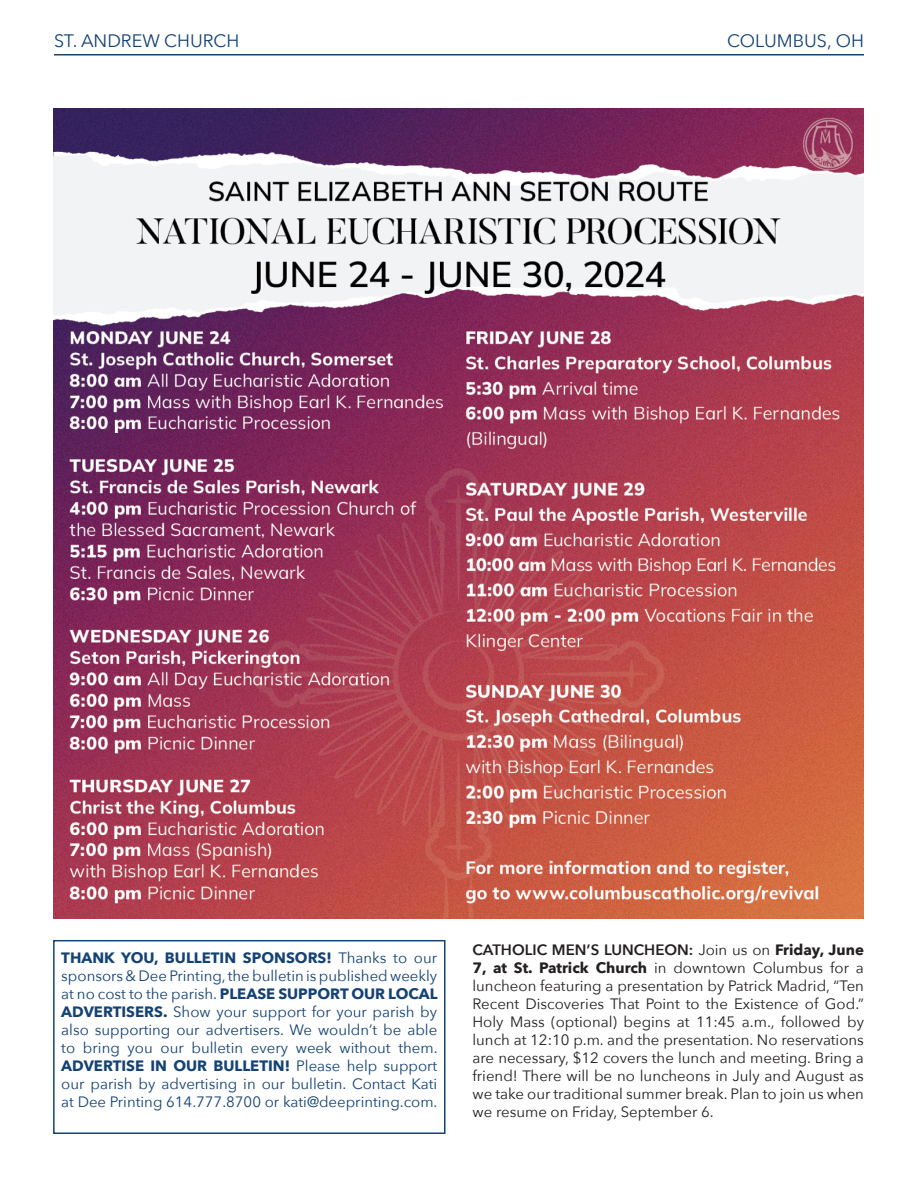
<style>
.page{position:relative;width:918px;height:1188px;background:#fff}
.page>*{position:absolute;margin:0;border:0;box-sizing:border-box;transform-origin:0 0}
.t1{font:18px "Avenir Next";color:#144274}
.t2{font:15px/18px "Avenir Next";color:#231f20;text-align:justify}
.t3{font:15px/18px "Avenir Next";color:#144274;text-align:justify}
.s1{font-weight:700}
.s2{font-weight:600}
</style>
<div class="page">
<hr style="left:54px;top:54px;width:810px;height:2px;background:#144274">
<div style="left:53px;top:940px;width:393px;height:194px;border:2px solid #144274"></div>
<img style="left:53px;top:108px;width:811px;height:811px">
<p class="t1" style="left:54px;top:25px;width:187px">ST. ANDREW CHURCH</p>
<p class="t1" style="left:727px;top:26px;width:138px">COLUMBUS, OH</p>
<p class="t3" style="left:61px;top:948px;width:378px"><span class="s1">THANK YOU, BULLETIN SPONSORS!</span> Thanks to our sponsors &amp; Dee Printing, the bulletin is published weekly at no cost to the parish. <span class="s1">PLEASE SUPPORT OUR LOCAL ADVERTISERS.</span> Show your support for your parish by also supporting our advertisers. We wouldn’t be able to bring you our bulletin every week without them.<br><span class="s1">ADVERTISE IN OUR BULLETIN!</span> Please help support our parish by advertising in our bulletin. Contact Kati at Dee Printing 614.777.8700 or kati@deeprinting.com.</p>
<p class="t2" style="left:472px;top:940px;width:393px"><span class="s2">CATHOLIC MEN’S LUNCHEON:</span> Join us on <span class="s1">Friday, June 7, at St. Patrick Church</span> in downtown Columbus for a luncheon featuring a presentation by Patrick Madrid, “Ten Recent Discoveries That Point to the Existence of God.” Holy Mass (optional) begins at 11:45 a.m., followed by lunch at 12:10 p.m. and the presentation. No reservations are necessary, $12 covers the lunch and meeting. Bring a friend! There will be no luncheons in July and August as we take our traditional summer break. Plan to join us when we resume on Friday, September 6.</p>
</div>
